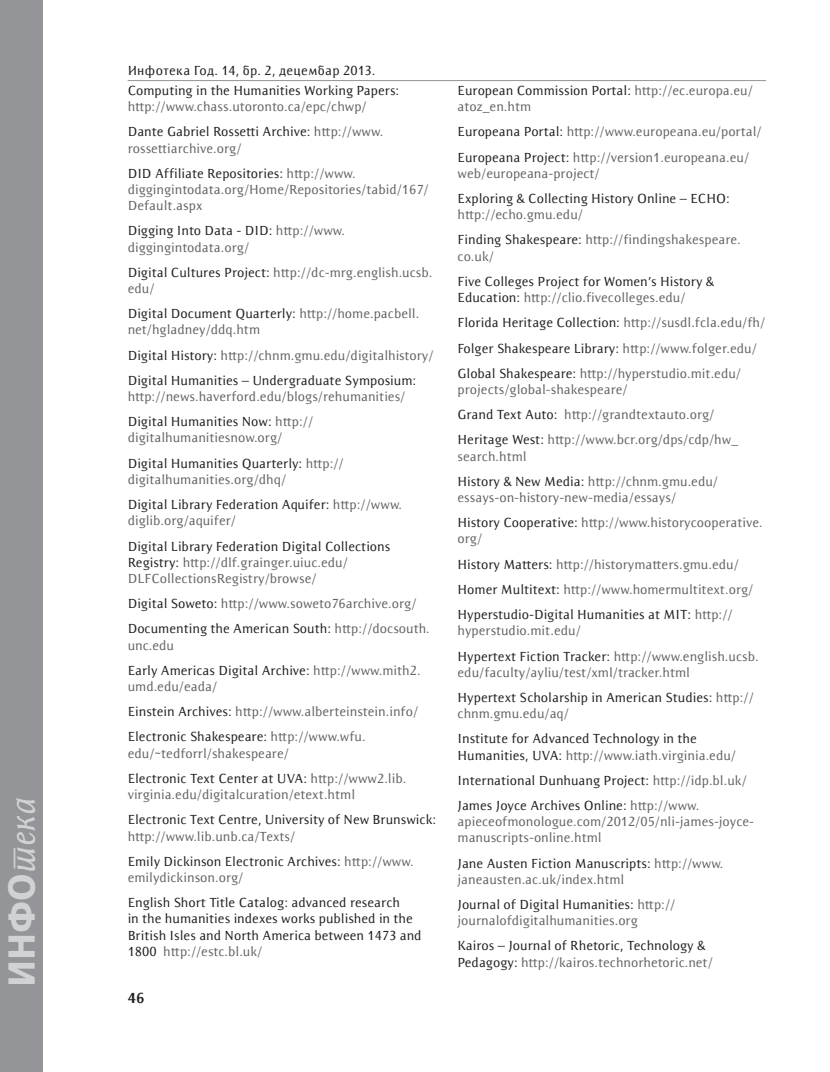
<style>
.page{position:relative;width:830px;height:1072px;background:#fff}
.page>*{position:absolute;margin:0;border:0;box-sizing:border-box;transform-origin:0 0}
.t1{font:700 36px "DejaVu Sans Condensed";color:#d1d2d4}
.t2{font:700 15px "Resavska BG Sans";color:#231f20}
.t3{font:13.5px/25.2px "Resavska BG Sans";color:#636366}
.t4{font:13.5px/16.2px "Resavska BG Sans";color:#231f20}
.t5{font:13.5px "Resavska BG Sans";letter-spacing:.025em;color:#231f20}
.s1{font-family:"Resavska BG Sans";font-weight:400;font-style:italic}
.s2{color:#231f20}
.s3{color:#636366}
</style>
<div class="page">
<hr style="left:128px;top:80px;width:637px;height:1px;background:#939598">
<div style="left:0;top:0;width:43px;height:1071px;background:#939598"></div>
<h1 class="t1" style="left:-7px;top:986px;width:191px;rotate:-90deg">Инфо<span class="s1">тека</span></h1>
<p class="t5" style="left:128px;top:63px;width:249px">Инфотека Год. 14, бр. 2, децембар 2013.</p>
<p class="t4" style="left:128px;top:82px;width:273px">Computing in the Humanities Working Papers:</p>
<p class="t3" style="left:128px;top:94px;width:257px">http://www.chass.utoronto.ca/epc/chwp/<br><span class="s2">Dante Gabriel Rossetti Archive:</span> http://www.</p>
<p class="t3" style="left:128px;top:135px;width:229px">rossettiarchive.org/<br><span class="s2">DID Affiliate Repositories:</span> http://www.</p>
<p class="t3" style="left:128px;top:181px;width:302px;line-height:16.2px">diggingintodata.org/Home/Repositories/tabid/167/<br>Default.aspx</p>
<p class="t3" style="left:128px;top:223px;width:219px;line-height:16.2px"><span class="s2">Digging Into Data - DID:</span> http://www. diggingintodata.org/</p>
<p class="t3" style="left:128px;top:264px;width:306px;line-height:16.2px"><span class="s2">Digital Cultures Project:</span> http://dc-mrg.english.ucsb. edu/</p>
<p class="t3" style="left:128px;top:305px;width:293px;line-height:16.2px"><span class="s2">Digital Document Quarterly:</span> http://home.pacbell. net/hgladney/ddq.htm</p>
<p class="t4" style="left:128px;top:342px;width:307px;line-height:25.2px">Digital History: <span class="s3">http://chnm.gmu.edu/digitalhistory/<br></span>Digital Humanities – Undergraduate Symposium:</p>
<p class="t3" style="left:128px;top:384px;width:279px">http://news.haverford.edu/blogs/rehumanities/<br><span class="s2">Digital Humanities Now:</span> http://</p>
<p class="t3" style="left:128px;top:425px;width:217px">digitalhumanitiesnow.org/<br><span class="s2">Digital Humanities Quarterly:</span> http://</p>
<p class="t3" style="left:128px;top:467px;width:276px">digitalhumanities.org/dhq/<br><span class="s2">Digital Library Federation Aquifer:</span> http://www.</p>
<p class="t3" style="left:128px;top:508px;width:110px">diglib.org/aquifer/</p>
<p class="t3" style="left:128px;top:538px;width:264px;line-height:16.2px"><span class="s2">Digital Library Federation Digital Collections<br>Registry:</span> http://dlf.grainger.uiuc.edu/<br>DLFCollectionsRegistry/browse/</p>
<p class="t3" style="left:128px;top:591px;width:303px"><span class="s2">Digital Soweto:</span> http://www.soweto76archive.org/<br><span class="s2">Documenting the American South:</span> http://docsouth.</p>
<p class="t4" style="left:128px;top:632px;width:294px;line-height:25.2px"><span class="s3">unc.edu<br></span>Early Americas Digital Archive: <span class="s3">http://www.mith2.</span></p>
<p class="t3" style="left:128px;top:674px;width:292px">umd.edu/eada/<br><span class="s2">Einstein Archives:</span> http://www.alberteinstein.info/<br><span class="s2">Electronic Shakespeare:</span> http://www.wfu.</p>
<p class="t3" style="left:128px;top:740px;width:280px">edu/~tedforrl/shakespeare/<br><span class="s2">Electronic Text Center at UVA:</span> http://www2.lib.</p>
<p class="t3" style="left:128px;top:782px;width:229px">virginia.edu/digitalcuration/etext.html</p>
<p class="t4" style="left:128px;top:811px;width:310px">Electronic Text Centre, University of New Brunswick:</p>
<p class="t3" style="left:128px;top:823px;width:287px">http://www.lib.unb.ca/Texts/<br><span class="s2">Emily Dickinson Electronic Archives:</span> http://www.</p>
<p class="t3" style="left:128px;top:864px;width:117px">emilydickinson.org/</p>
<p class="t4" style="left:128px;top:894px;width:295px">English Short Title Catalog: advanced research<br>in the humanities indexes works published in the British Isles and North America between 1473 and 1800 <span class="s3">http://estc.bl.uk/</span></p>
<p class="t2" style="left:128px;top:989px;width:18px">46</p>
<p class="t3" style="left:457px;top:82px;width:297px;line-height:16.2px"><span class="s2">European Commission Portal:</span> http://ec.europa.eu/ atoz_en.htm</p>
<p class="t3" style="left:457px;top:119px;width:305px"><span class="s2">Europeana Portal:</span> http://www.europeana.eu/portal/<br><span class="s2">Europeana Project:</span> http://version1.europeana.eu/</p>
<p class="t3" style="left:457px;top:161px;width:144px">web/europeana-project/</p>
<p class="t4" style="left:457px;top:190px;width:273px">Exploring &amp; Collecting History Online – ECHO:</p>
<p class="t3" style="left:457px;top:202px;width:285px">http://echo.gmu.edu/<br><span class="s2">Finding Shakespeare:</span> http://findingshakespeare.</p>
<p class="t3" style="left:457px;top:243px;width:38px">co.uk/</p>
<p class="t4" style="left:457px;top:273px;width:258px">Five Colleges Project for Women’s History &amp;<br>Education: <span class="s3">http://clio.fivecolleges.edu/</span></p>
<p class="t3" style="left:457px;top:310px;width:309px"><span class="s2">Florida Heritage Collection:</span> http://susdl.fcla.edu/fh/<br><span class="s2">Folger Shakespeare Library:</span> http://www.folger.edu/<br><span class="s2">Global Shakespeare:</span> http://hyperstudio.mit.edu/</p>
<p class="t3" style="left:457px;top:377px;width:282px">projects/global-shakespeare/<br><span class="s2">Grand Text Auto:</span> http://grandtextauto.org/<br><span class="s2">Heritage West:</span> http://www.bcr.org/dps/cdp/hw_</p>
<p class="t3" style="left:457px;top:443px;width:262px">search.html<br><span class="s2">History &amp; New Media:</span> http://chnm.gmu.edu/</p>
<p class="t3" style="left:457px;top:485px;width:306px">essays-on-history-new-media/essays/<br><span class="s2">History Cooperative:</span> http://www.historycooperative.</p>
<p class="t3" style="left:457px;top:526px;width:297px">org/<br><span class="s2">History Matters:</span> http://historymatters.gmu.edu/ <span class="s2">Homer Multitext:</span> http://www.homermultitext.org/ <span class="s2">Hyperstudio-Digital Humanities at MIT:</span> http://</p>
<p class="t3" style="left:457px;top:618px;width:302px">hyperstudio.mit.edu/<br><span class="s2">Hypertext Fiction Tracker:</span> http://www.english.ucsb.</p>
<p class="t3" style="left:457px;top:659px;width:298px">edu/faculty/ayliu/test/xml/tracker.html<br><span class="s2">Hypertext Scholarship in American Studies:</span> http://</p>
<p class="t3" style="left:457px;top:701px;width:113px">chnm.gmu.edu/aq/</p>
<p class="t4" style="left:457px;top:730px;width:280px">Institute for Advanced Technology in the<br>Humanities, UVA: <span class="s3">http://www.iath.virginia.edu/</span></p>
<p class="t4" style="left:457px;top:767px;width:290px;line-height:25.2px">International Dunhuang Project: <span class="s3">http://idp.bl.uk/<br></span>James Joyce Archives Online: <span class="s3">http://www.</span></p>
<p class="t3" style="left:457px;top:813px;width:298px;line-height:16.2px">apieceofmonologue.com/2012/05/nli-james-joyce&shy;manuscripts-online.html</p>
<p class="t3" style="left:457px;top:855px;width:267px;line-height:16.2px"><span class="s2">Jane Austen Fiction Manuscripts:</span> http://www. janeausten.ac.uk/index.html</p>
<p class="t3" style="left:457px;top:896px;width:219px;line-height:16.2px"><span class="s2">Journal of Digital Humanities:</span> http:// journalofdigitalhumanities.org</p>
<p class="t4" style="left:457px;top:937px;width:257px">Kairos – Journal of Rhetoric, Technology &amp;<br>Pedagogy: <span class="s3">http://kairos.technorhetoric.net/</span></p>
</div>
